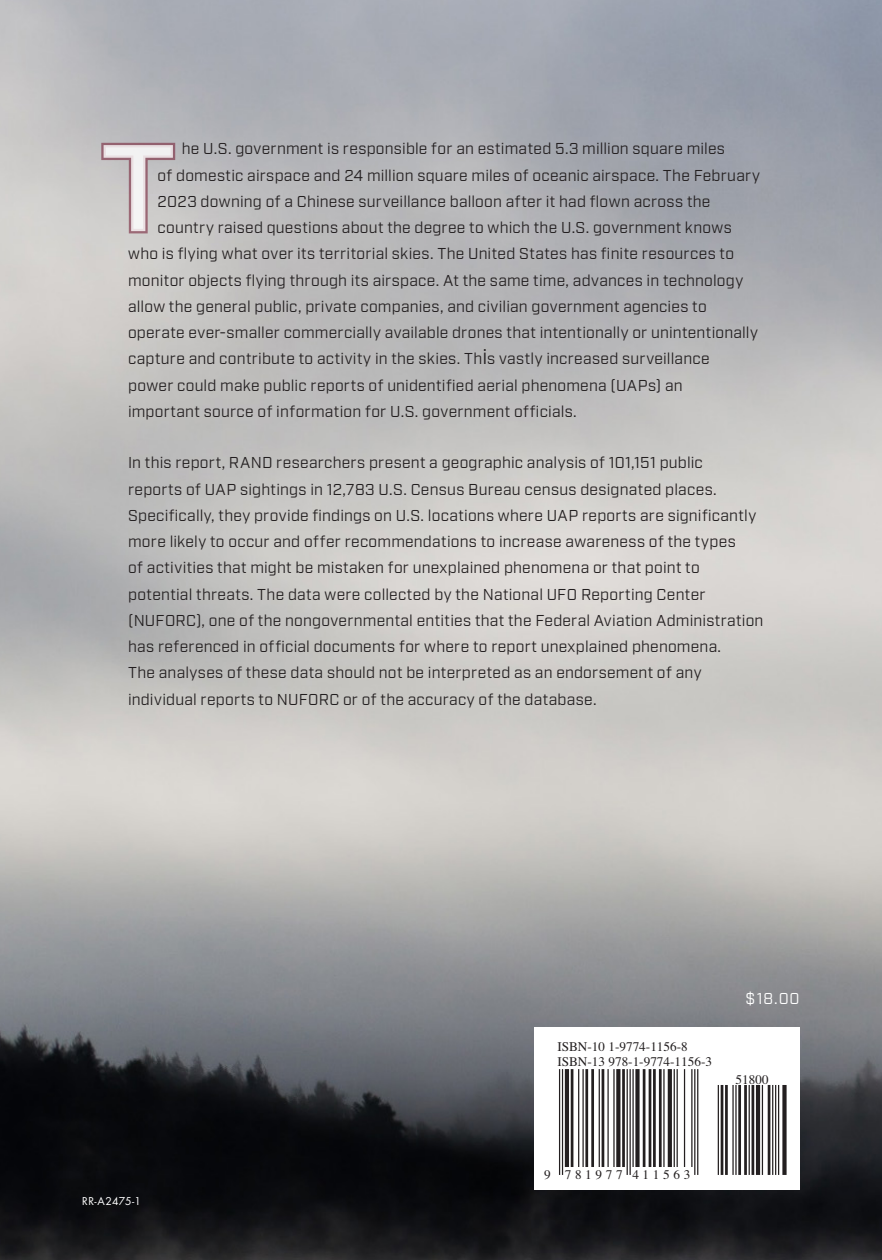
<style>
.page{position:relative;width:882px;height:1260px;background:#fff}
.page>*{position:absolute;margin:0;border:0;box-sizing:border-box;transform-origin:0 0}
.t1{font:15.75px/26.2px "Industry";letter-spacing:.015em;color:#231f20}
.t2{font:15.75px "Industry";color:#fff}
.t3{font:13.3px "Times";color:#231f20}
.t4{font:13.3px "Times";letter-spacing:.28em;color:#231f20}
.t5{font:10.5px "Futura Std";letter-spacing:.025em;color:#fff}
.s1{font-size:21px}
</style>
<div class="page">
<img style="left:0;top:0;width:882px;height:1260px">
<div style="left:535px;top:1027px;width:265px;height:162px;background:#fff"></div>
<hr style="left:559px;top:1069px;width:1px;height:106px;background:#231f20">
<hr style="left:562px;top:1069px;width:1px;height:106px;background:#231f20">
<hr style="left:565px;top:1069px;width:4px;height:98px;background:#231f20">
<hr style="left:571px;top:1069px;width:2px;height:98px;background:#231f20">
<hr style="left:578px;top:1069px;width:1px;height:98px;background:#231f20">
<hr style="left:582px;top:1069px;width:2px;height:98px;background:#231f20">
<hr style="left:585px;top:1069px;width:3px;height:98px;background:#231f20">
<hr style="left:591px;top:1069px;width:3px;height:98px;background:#231f20">
<hr style="left:599px;top:1069px;width:1px;height:98px;background:#231f20">
<hr style="left:602px;top:1069px;width:2px;height:98px;background:#231f20">
<hr style="left:607px;top:1069px;width:2px;height:98px;background:#231f20">
<hr style="left:613px;top:1069px;width:2px;height:98px;background:#231f20">
<svg style="left:616px;top:1069px;width:4px;height:98px"></svg>
<hr style="left:622px;top:1069px;width:3px;height:98px;background:#231f20">
<hr style="left:627px;top:1069px;width:1px;height:106px;background:#231f20">
<hr style="left:630px;top:1069px;width:1px;height:106px;background:#231f20">
<hr style="left:632px;top:1069px;width:2px;height:98px;background:#231f20">
<div style="left:635px;top:1069px;width:5px;height:98px;background:#231f20"></div>
<hr style="left:643px;top:1069px;width:2px;height:98px;background:#231f20">
<hr style="left:649px;top:1069px;width:2px;height:98px;background:#231f20">
<hr style="left:653px;top:1069px;width:3px;height:98px;background:#231f20">
<hr style="left:659px;top:1069px;width:3px;height:98px;background:#231f20">
<hr style="left:663px;top:1069px;width:2px;height:98px;background:#231f20">
<svg style="left:668px;top:1069px;width:4px;height:98px"></svg>
<hr style="left:674px;top:1069px;width:1px;height:98px;background:#231f20">
<hr style="left:677px;top:1069px;width:1px;height:98px;background:#231f20">
<hr style="left:684px;top:1069px;width:1px;height:98px;background:#231f20">
<hr style="left:691px;top:1069px;width:2px;height:98px;background:#231f20">
<hr style="left:694px;top:1069px;width:1px;height:106px;background:#231f20">
<hr style="left:697px;top:1069px;width:1px;height:106px;background:#231f20">
<hr style="left:718px;top:1085px;width:1px;height:90px;background:#231f20">
<hr style="left:721px;top:1085px;width:2px;height:90px;background:#231f20">
<hr style="left:725px;top:1085px;width:3px;height:90px;background:#231f20">
<hr style="left:732px;top:1085px;width:2px;height:90px;background:#231f20">
<hr style="left:735px;top:1085px;width:2px;height:90px;background:#231f20">
<hr style="left:738px;top:1085px;width:3px;height:90px;background:#231f20">
<hr style="left:744px;top:1085px;width:3px;height:90px;background:#231f20">
<hr style="left:749px;top:1085px;width:1px;height:90px;background:#231f20">
<hr style="left:752px;top:1085px;width:2px;height:90px;background:#231f20">
<hr style="left:756px;top:1085px;width:4px;height:90px;background:#231f20">
<hr style="left:762px;top:1085px;width:1px;height:90px;background:#231f20">
<hr style="left:768px;top:1085px;width:2px;height:90px;background:#231f20">
<hr style="left:772px;top:1085px;width:1px;height:90px;background:#231f20">
<hr style="left:775px;top:1085px;width:1px;height:90px;background:#231f20">
<hr style="left:778px;top:1085px;width:1px;height:90px;background:#231f20">
<div style="left:782px;top:1085px;width:5px;height:90px;background:#231f20"></div>
<svg style="left:100px;top:141px;width:77px;height:94px"></svg>
<p class="t1" style="left:182px;top:136px;width:545px">he U.S. government is responsible for an estimated 5.3 million square miles</p>
<p class="t1" style="left:158px;top:162px;width:604px">of domestic airspace and 24 million square miles of oceanic airspace. The February</p>
<p class="t1" style="left:158px;top:189px;width:554px">2023 downing of a Chinese surveillance balloon after it had flown across the</p>
<p class="t1" style="left:158px;top:215px;width:576px">country raised questions about the degree to which the U.S. government knows</p>
<p class="t1" style="left:128px;top:241px;width:608px">who is flying what over its territorial skies. The United States has finite resources to</p>
<p class="t1" style="left:128px;top:267px;width:617px">monitor objects flying through its airspace. At the same time, advances in technology</p>
<p class="t1" style="left:128px;top:294px;width:580px">allow the general public, private companies, and civilian government agencies to</p>
<p class="t1" style="left:128px;top:320px;width:631px">operate ever-smaller commercially available drones that intentionally or unintentionally</p>
<p class="t1" style="left:128px;top:346px;width:583px">capture and contribute to activity in the skies. Th<span class="s1">i</span>s vastly increased surveillance</p>
<p class="t1" style="left:128px;top:372px;width:556px">power could make public reports of unidentified aerial phenomena (UAPs) an</p>
<p class="t1" style="left:128px;top:399px;width:450px">important source of information for U.S. government officials.</p>
<p class="t1" style="left:128px;top:450px;width:637px">In this report, RAND researchers present a geographic analysis of 101,151 public<br>reports of UAP sightings in 12,783 U.S. Census Bureau census designated places.<br>Specifically, they provide findings on U.S. locations where UAP reports are significantly more likely to occur and offer recommendations to increase awareness of the types<br>of activities that might be mistaken for unexplained phenomena or that point to potential threats. The data were collected by the National UFO Reporting Center (NUFORC), one of the nongovernmental entities that the Federal Aviation Administration has referenced in official documents for where to report unexplained phenomena.<br>The analyses of these data should not be interpreted as an endorsement of any individual reports to NUFORC or of the accuracy of the database.</p>
<p class="t5" style="left:82px;top:1195px;width:60px">RR-A2475-1</p>
<p class="t3" style="left:557px;top:1035px;width:132px">ISBN-10 1-9774-1156-8</p>
<p class="t3" style="left:557px;top:1049px;width:156px">ISBN-13 978-1-9774-1156-3</p>
<p class="t2" style="left:745px;top:990px;width:56px">$18.00</p>
<p class="t3" style="left:736px;top:1067px;width:35px">51800</p>
<p class="t4" style="left:544px;top:1162px;width:148px">9 781977 411563</p>
</div>
